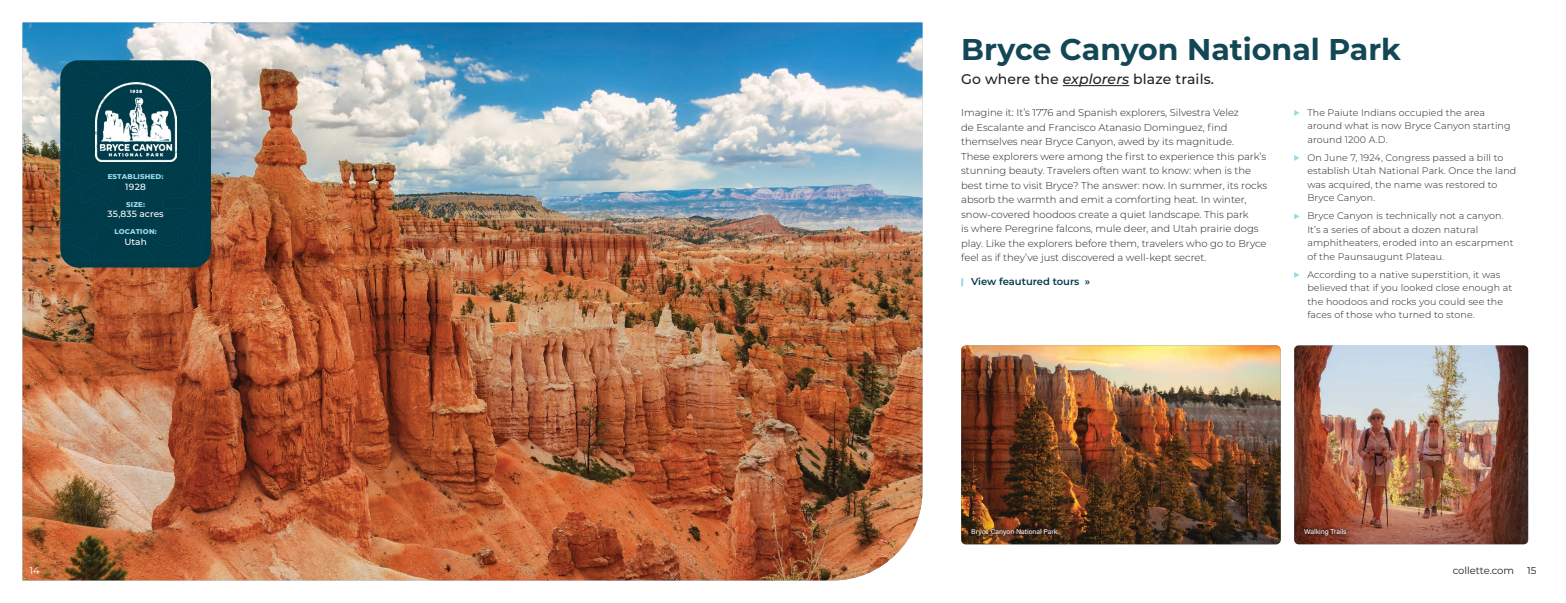
<style>
.page{position:relative;width:1566px;height:603px;background:#fff}
.page>*{position:absolute;margin:0;border:0;box-sizing:border-box;transform-origin:0 0}
.t1{font:700 30px "Montserrat";color:#134755}
.t2{font:500 14px "Montserrat";letter-spacing:.01em;color:#231f20}
.t3{font:300 10px/14.5px "Montserrat";color:#231f20}
.t4{font:600 10px "Montserrat";color:#003b49}
.t5{font:10px "Montserrat";color:#231f20}
.t6{font:10px "Montserrat";color:#fff}
.t7{font:300 9.5px/13.5px "Montserrat";letter-spacing:.01em;color:#231f20}
.t8{font:500 9px "Montserrat";letter-spacing:.005em;color:#fff}
.t9{font:7px "Acumin Pro";color:#fff}
.t10{font:800 7px "Montserrat";letter-spacing:.03em;color:#98d9e9}
.s1{font-style:italic}
</style>
<div class="page">
<img style="left:1294px;top:345px;width:234px;height:199px">
<div style="left:1300px;top:524px;width:51px;height:16px;background:#231f20;opacity:.75"></div>
<img style="left:22px;top:22px;width:900px;height:558px">
<img style="left:961px;top:345px;width:320px;height:199px">
<div style="left:966px;top:524px;width:96px;height:17px;background:#231f20;opacity:.75"></div>
<svg style="left:961px;top:278px;width:2px;height:8px"></svg>
<svg style="left:1294px;top:110px;width:6px;height:6px"></svg>
<svg style="left:1294px;top:155px;width:6px;height:6px"></svg>
<svg style="left:1294px;top:213px;width:6px;height:6px"></svg>
<svg style="left:1294px;top:272px;width:6px;height:6px"></svg>
<hr style="left:1063px;top:85px;width:66px;height:1px;background:#231f20">
<svg style="left:60px;top:60px;width:152px;height:208px;background:#053f4c"></svg>
<img style="left:95px;top:83px;width:81px;height:78px">
<h1 class="t1" style="left:961px;top:28px;width:441px">Bryce Canyon National Park</h1>
<p class="t10" style="left:108px;top:171px;width:57px">ESTABLISHED:</p>
<p class="t8" style="left:125px;top:180px;width:22px">1928</p>
<p class="t10" style="left:126px;top:199px;width:21px">SIZE:</p>
<p class="t8" style="left:108px;top:208px;width:58px">35,835 acres</p>
<p class="t10" style="left:114px;top:227px;width:44px">LOCATION:</p>
<p class="t8" style="left:124px;top:236px;width:24px">Utah</p>
<h2 class="t2" style="left:961px;top:69px;width:254px">Go where the <span class="s1">explorers</span> blaze trails.</h2>
<p class="t3" style="left:961px;top:105px;width:308px">Imagine it: It’s 1776 and Spanish explorers, Silvestra Velez<br>de Escalante and Francisco Atanasio Dominguez, find themselves near Bryce Canyon, awed by its magnitude.<br>These explorers were among the first to experience this park’s stunning beauty. Travelers often want to know: when is the best time to visit Bryce? The answer: now. In summer, its rocks absorb the warmth and emit a comforting heat. In winter, snow-covered hoodoos create a quiet landscape. This park<br>is where Peregrine falcons, mule deer, and Utah prairie dogs play. Like the explorers before them, travelers who go to Bryce feel as if they’ve just discovered a well-kept secret.</p>
<p class="t4" style="left:971px;top:275px;width:121px">View feautured tours »</p>
<p class="t7" style="left:1307px;top:105px;width:205px">The Paiute Indians occupied the area around what is now Bryce Canyon starting around 1200 A.D.</p>
<p class="t7" style="left:1307px;top:150px;width:210px">On June 7, 1924, Congress passed a bill to establish Utah National Park. Once the land was acquired, the name was restored to Bryce Canyon.</p>
<p class="t7" style="left:1307px;top:209px;width:208px">Bryce Canyon is technically not a canyon.<br>It’s a series of about a dozen natural amphitheaters, eroded into an escarpment of the Paunsaugunt Plateau.</p>
<p class="t7" style="left:1307px;top:267px;width:206px">According to a native superstition, it was believed that if you looked close enough at the hoodoos and rocks you could see the faces of those who turned to stone.</p>
<p class="t9" style="left:971px;top:527px;width:88px">Bryce Canyon National Park</p>
<p class="t9" style="left:1304px;top:527px;width:44px">Walking Trails</p>
<p class="t6" style="left:30px;top:563px;width:12px">14</p>
<p class="t5" style="left:1453px;top:563px;width:63px">collette.com</p>
<p class="t5" style="left:1527px;top:563px;width:11px">15</p>
</div>
